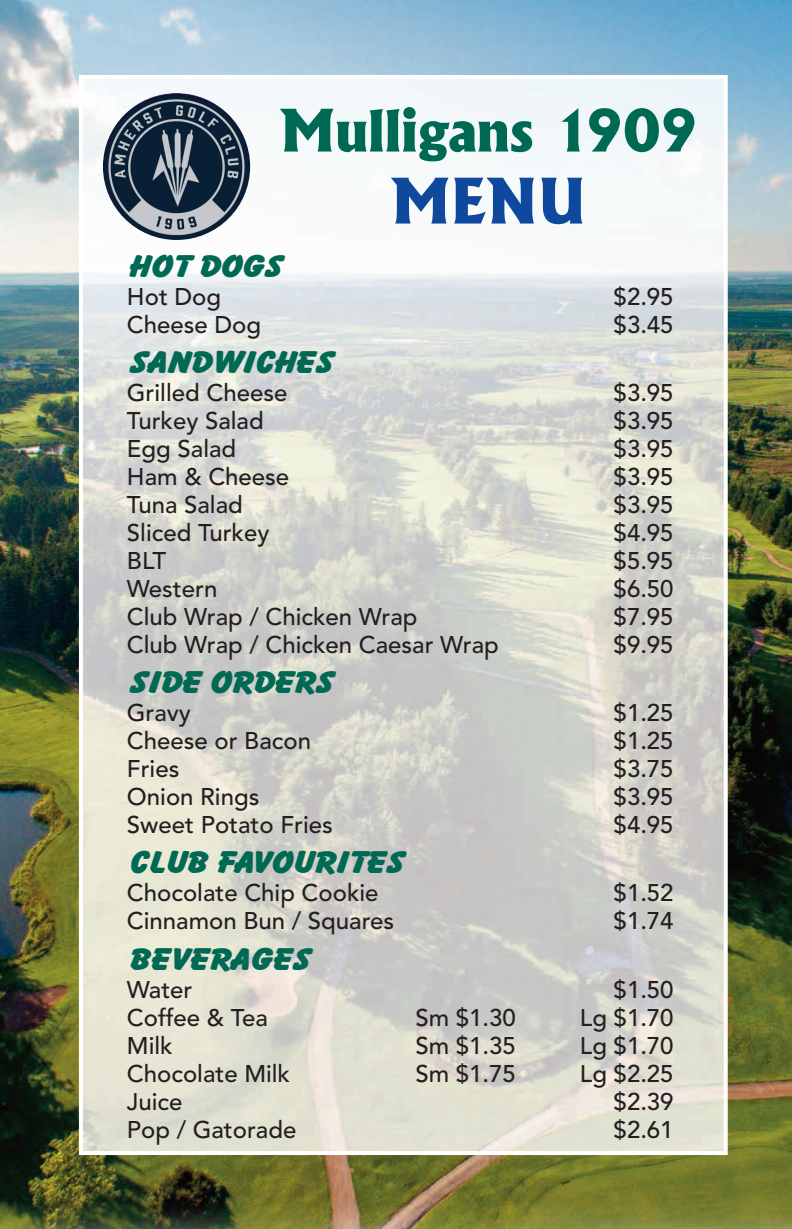
<style>
.page{position:relative;width:792px;height:1229px;background:#fff}
.page>*{position:absolute;margin:0;border:0;box-sizing:border-box;transform-origin:0 0}
.t1{font:800 60px "Albertus";color:#0f499d}
.t2{font:800 56px "Albertus";color:#006954}
.t3{font:28px "Balloon X Boold";color:#006954;scale:1.2 1}
.t4{font:500 24px "Avenir";color:#231f20}
</style>
<div class="page">
<img style="left:0;top:0;width:791px;height:1229px">
<img style="left:84px;top:80px;width:638px;height:1070px">
<div style="left:79px;top:75px;width:648px;height:1080px;border:4px solid #fff"></div>
<img style="left:103px;top:93px;width:147px;height:147px;border-radius:50%">
<h2 class="t2" style="left:280px;top:96px;width:418px">Mulligans 1909</h2>
<h1 class="t1" style="left:391px;top:164px;width:196px">MENU</h1>
<p class="t3" style="left:127px;top:247px;width:129px">HOT DOGS</p>
<p class="t4" style="left:127px;top:287px;width:96px">Hot Dog</p>
<p class="t4" style="left:613px;top:287px;width:61px">$2.95</p>
<p class="t4" style="left:127px;top:315px;width:136px">Cheese Dog</p>
<p class="t4" style="left:613px;top:315px;width:61px">$3.45</p>
<p class="t3" style="left:127px;top:343px;width:171px">SANDWICHES</p>
<p class="t4" style="left:127px;top:383px;width:162px">Grilled Cheese</p>
<p class="t4" style="left:613px;top:383px;width:61px">$3.95</p>
<p class="t4" style="left:127px;top:411px;width:138px">Turkey Salad</p>
<p class="t4" style="left:613px;top:411px;width:61px">$3.95</p>
<p class="t4" style="left:127px;top:439px;width:111px">Egg Salad</p>
<p class="t4" style="left:613px;top:439px;width:61px">$3.95</p>
<p class="t4" style="left:127px;top:467px;width:164px">Ham &amp; Cheese</p>
<p class="t4" style="left:613px;top:467px;width:61px">$3.95</p>
<p class="t4" style="left:127px;top:495px;width:117px">Tuna Salad</p>
<p class="t4" style="left:613px;top:495px;width:61px">$3.95</p>
<p class="t4" style="left:127px;top:523px;width:144px">Sliced Turkey</p>
<p class="t4" style="left:613px;top:523px;width:61px">$4.95</p>
<p class="t4" style="left:127px;top:551px;width:41px">BLT</p>
<p class="t4" style="left:613px;top:551px;width:61px">$5.95</p>
<p class="t4" style="left:127px;top:579px;width:92px">Western</p>
<p class="t4" style="left:613px;top:579px;width:61px">$6.50</p>
<p class="t4" style="left:127px;top:607px;width:292px">Club Wrap / Chicken Wrap</p>
<p class="t4" style="left:613px;top:607px;width:61px">$7.95</p>
<p class="t4" style="left:127px;top:635px;width:373px">Club Wrap / Chicken Caesar Wrap</p>
<p class="t4" style="left:613px;top:635px;width:61px">$9.95</p>
<p class="t3" style="left:127px;top:663px;width:171px">SIDE ORDERS</p>
<p class="t4" style="left:127px;top:703px;width:65px">Gravy</p>
<p class="t4" style="left:613px;top:703px;width:61px">$1.25</p>
<p class="t4" style="left:127px;top:731px;width:185px">Cheese or Bacon</p>
<p class="t4" style="left:613px;top:731px;width:61px">$1.25</p>
<p class="t4" style="left:127px;top:759px;width:54px">Fries</p>
<p class="t4" style="left:613px;top:759px;width:61px">$3.75</p>
<p class="t4" style="left:127px;top:787px;width:134px">Onion Rings</p>
<p class="t4" style="left:613px;top:787px;width:61px">$3.95</p>
<p class="t4" style="left:127px;top:815px;width:207px">Sweet Potato Fries</p>
<p class="t4" style="left:613px;top:815px;width:61px">$4.95</p>
<p class="t3" style="left:127px;top:843px;width:230px">CLUB FAVOURITES</p>
<p class="t4" style="left:127px;top:883px;width:253px">Chocolate Chip Cookie</p>
<p class="t4" style="left:613px;top:883px;width:61px">$1.52</p>
<p class="t4" style="left:127px;top:911px;width:268px">Cinnamon Bun / Squares</p>
<p class="t4" style="left:613px;top:911px;width:61px">$1.74</p>
<p class="t3" style="left:127px;top:939px;width:152px">BEVERAGES</p>
<p class="t4" style="left:127px;top:979px;width:67px">Water</p>
<p class="t4" style="left:613px;top:979px;width:61px">$1.50</p>
<p class="t4" style="left:127px;top:1007px;width:142px">Coffee &amp; Tea</p>
<p class="t4" style="left:415px;top:1007px;width:102px">Sm $1.30</p>
<p class="t4" style="left:579px;top:1007px;width:95px">Lg $1.70</p>
<p class="t4" style="left:127px;top:1035px;width:47px">Milk</p>
<p class="t4" style="left:415px;top:1035px;width:102px">Sm $1.35</p>
<p class="t4" style="left:579px;top:1035px;width:95px">Lg $1.70</p>
<p class="t4" style="left:127px;top:1063px;width:164px">Chocolate Milk</p>
<p class="t4" style="left:415px;top:1063px;width:102px">Sm $1.75</p>
<p class="t4" style="left:579px;top:1063px;width:95px">Lg $2.25</p>
<p class="t4" style="left:127px;top:1091px;width:57px">Juice</p>
<p class="t4" style="left:613px;top:1091px;width:61px">$2.39</p>
<p class="t4" style="left:127px;top:1119px;width:171px">Pop / Gatorade</p>
<p class="t4" style="left:613px;top:1119px;width:61px">$2.61</p>
</div>
